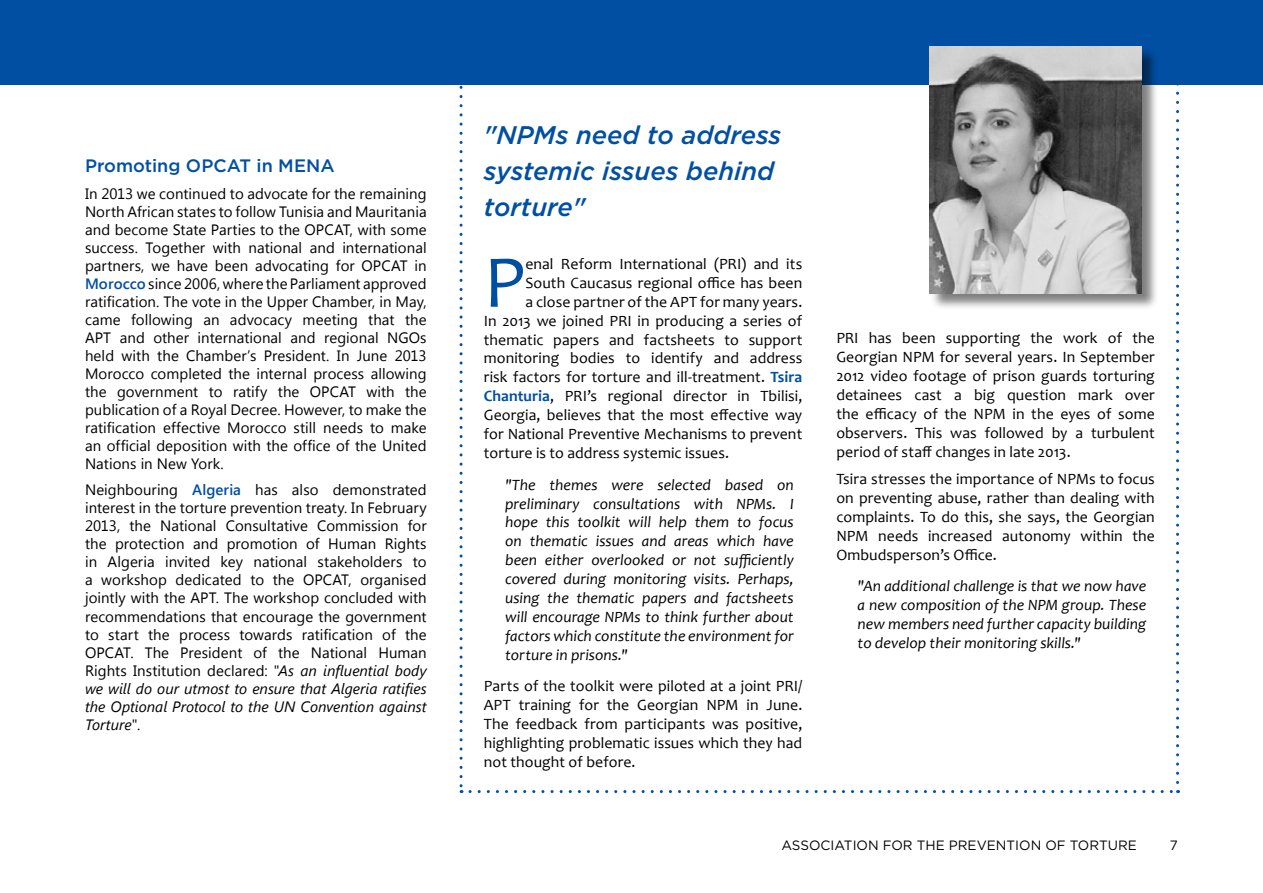
<style>
.page{position:relative;width:1263px;height:893px;background:#fff}
.page>*{position:absolute;margin:0;border:0;box-sizing:border-box;transform-origin:0 0}
.t1{font:75.15px "Candara";color:#004fa3}
.t2{font:italic 500 25.5px/36px "Gotham";color:#004fa3}
.t3{font:500 18px "Gotham";color:#004fa3}
.t4{font:15.75px/18.9px "Candara";letter-spacing:.005em;color:#000;text-align:justify}
.t5{font:italic 15.75px/18.9px "Candara";letter-spacing:.005em;color:#000;text-align:justify}
.t6{font:15px/18px "Segoe UI";letter-spacing:.005em;color:#000;text-align:justify}
.t7{font:13.5px "Gotham";color:#000}
.s1{font-weight:600;color:#004fa3}
.s2{font-style:italic}
.s3{font-weight:700;color:#004fa3}
</style>
<div class="page">
<div style="left:0;top:0;width:1263px;height:85px;background:#004fa3"></div>
<svg style="left:460px;top:85px;width:3px;height:708px"></svg>
<svg style="left:470px;top:790px;width:708px;height:3px"></svg>
<svg style="left:1176px;top:85px;width:3px;height:697px"></svg>
<div style="left:930px;top:48px;width:229px;height:263px;background:#000;opacity:.5"></div>
<img style="left:929px;top:47px;width:213px;height:246px">
<p class="t3" style="left:85px;top:155px;width:251px">Promoting OPCAT in MENA</p>
<p class="t6" style="left:85px;top:184px;width:343px">In 2013 we continued to advocate for the remaining North African states to follow Tunisia and Mauritania and become State Parties to the OPCAT, with some success. Together with national and international partners, we have been advocating for OPCAT in <span class="s1">Morocco</span> since 2006, where the Parliament approved ratification. The vote in the Upper Chamber, in May, came following an advocacy meeting that the APT and other international and regional NGOs held with the Chamber’s President. In June 2013<br>Morocco completed the internal process allowing the government to ratify the OPCAT with the publication of a Royal Decree. However, to make the ratification effective Morocco still needs to make an official deposition with the office of the United Nations in New York.</p>
<p class="t6" style="left:85px;top:480px;width:343px">Neighbouring <span class="s1">Algeria</span> has also demonstrated interest in the torture prevention treaty. In February 2013, the National Consultative Commission for the protection and promotion of Human Rights in Algeria invited key national stakeholders to a workshop dedicated to the OPCAT, organised jointly with the APT. The workshop concluded with recommendations that encourage the government to start the process towards ratification of the OPCAT. The President of the National Human Rights Institution declared: "<span class="s2">As an influential body we will do our utmost to ensure that Algeria ratifies the Optional Protocol to the UN Convention against Torture</span>".</p>
<h2 class="t2" style="left:484px;top:117px;width:299px">"NPMs need to address systemic issues behind torture"</h2>
<h1 class="t1" style="left:484px;top:235px;width:43px">P</h1>
<p class="t4" style="left:525px;top:254px;width:278px">enal Reform International (PRI) and its</p>
<p class="t4" style="left:525px;top:273px;width:278px">South Caucasus regional office has been</p>
<p class="t4" style="left:525px;top:292px;width:278px">a close partner of the APT for many years.</p>
<p class="t4" style="left:484px;top:311px;width:320px">In 2013 we joined PRI in producing a series of</p>
<p class="t4" style="left:484px;top:330px;width:320px">thematic papers and factsheets to support</p>
<p class="t4" style="left:484px;top:349px;width:320px">monitoring bodies to identify and address</p>
<p class="t4" style="left:484px;top:368px;width:320px">risk factors for torture and ill-treatment. <span class="s3">Tsira</span></p>
<p class="t4" style="left:484px;top:387px;width:320px"><span class="s3">Chanturia</span>, PRI’s regional director in Tbilisi,</p>
<p class="t4" style="left:484px;top:405px;width:320px">Georgia, believes that the most effective way</p>
<p class="t4" style="left:484px;top:424px;width:320px">for National Preventive Mechanisms to prevent</p>
<p class="t4" style="left:484px;top:443px;width:247px">torture is to address systemic issues.</p>
<p class="t5" style="left:505px;top:475px;width:290px">"The themes were selected based on preliminary consultations with NPMs. I hope this toolkit will help them to focus on thematic issues and areas which have been either overlooked or not sufficiently covered during monitoring visits. Perhaps, using the thematic papers and factsheets will encourage NPMs to think further about factors which constitute the environment for torture in prisons."</p>
<p class="t4" style="left:484px;top:677px;width:320px">Parts of the toolkit were piloted at a joint PRI/ APT training for the Georgian NPM in June.<br>The feedback from participants was positive, highlighting problematic issues which they had not thought of before.</p>
<p class="t4" style="left:836px;top:328px;width:320px">PRI has been supporting the work of the Georgian NPM for several years. In September 2012 video footage of prison guards torturing detainees cast a big question mark over the efficacy of the NPM in the eyes of some observers. This was followed by a turbulent period of staff changes in late 2013.</p>
<p class="t4" style="left:836px;top:469px;width:320px">Tsira stresses the importance of NPMs to focus on preventing abuse, rather than dealing with complaints. To do this, she says, the Georgian NPM needs increased autonomy within the Ombudsperson’s Office.</p>
<p class="t5" style="left:857px;top:576px;width:290px">"An additional challenge is that we now have a new composition of the NPM group. These new members need further capacity building to develop their monitoring skills."</p>
<p class="t7" style="left:781px;top:837px;width:357px">ASSOCIATION FOR THE PREVENTION OF TORTURE</p>
<p class="t7" style="left:1170px;top:837px;width:10px">7</p>
</div>
